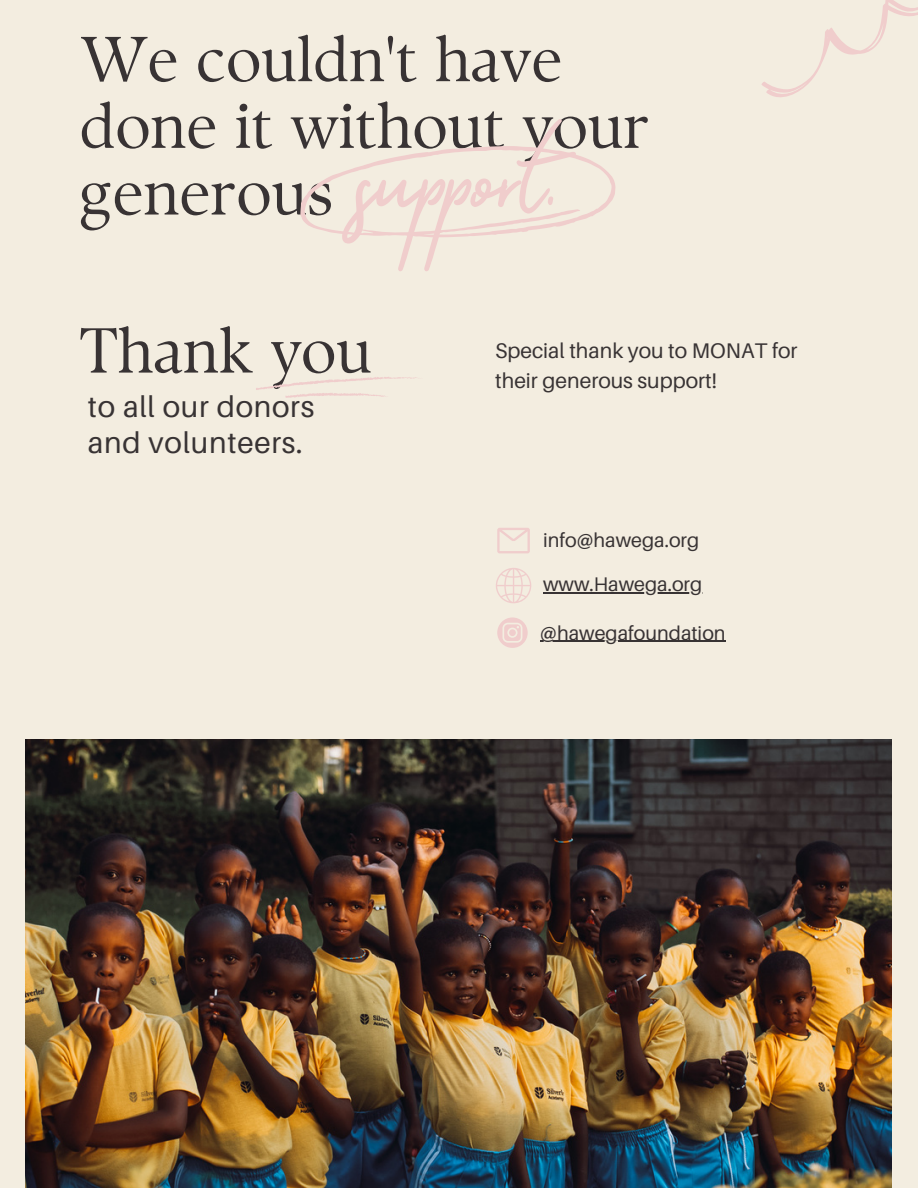
<style>
.page{position:relative;width:918px;height:1188px;background:#f3ede0}
.page>*{position:absolute;margin:0;border:0;box-sizing:border-box;transform-origin:0 0}
.t1{font:134.1px "Suluscript";color:#f0cdcc}
.t2{font:63.45px/66.6px "TY Serif D";color:#383334}
.t3{font:29.55px/36px "Aileron";letter-spacing:.025em;color:#383334}
.t4{font:21.15px/29.7px "Aileron";color:#383334}
.t5{font:19.8px "Aileron";color:#383334}
</style>
<div class="page">
<svg style="left:300px;top:146px;width:316px;height:92px"></svg>
<svg style="left:496px;top:568px;width:35px;height:35px"></svg>
<svg style="left:497px;top:528px;width:33px;height:25px"></svg>
<svg style="left:761px;top:0;width:157px;height:97px"></svg>
<img style="left:25px;top:740px;width:866px;height:448px">
<svg style="left:256px;top:377px;width:161px;height:21px"></svg>
<svg style="left:497px;top:617px;width:31px;height:31px"></svg>
<hr style="left:540px;top:641px;width:186px;height:1px;background:#383334">
<hr style="left:543px;top:592px;width:159px;height:1px;background:#383334">
<h2 class="t2" style="left:80px;top:26px;width:571px">We couldn't have done it without your generous</h2>
<p class="t1" style="left:358px;top:82px;width:201px">support.</p>
<h1 class="t2" style="left:80px;top:317px;width:294px">Thank you</h1>
<p class="t3" style="left:88px;top:388px;width:228px">to all our donors and volunteers.</p>
<h2 class="t4" style="left:495px;top:336px;width:304px">Special thank you to MONAT for their generous support!</h2>
<p class="t5" style="left:543px;top:528px;width:158px">info@hawega.org</p>
<h3 class="t5" style="left:543px;top:572px;width:161px">www.Hawega.org</h3>
<p class="t5" style="left:540px;top:621px;width:187px">@hawegafoundation</p>
</div>
